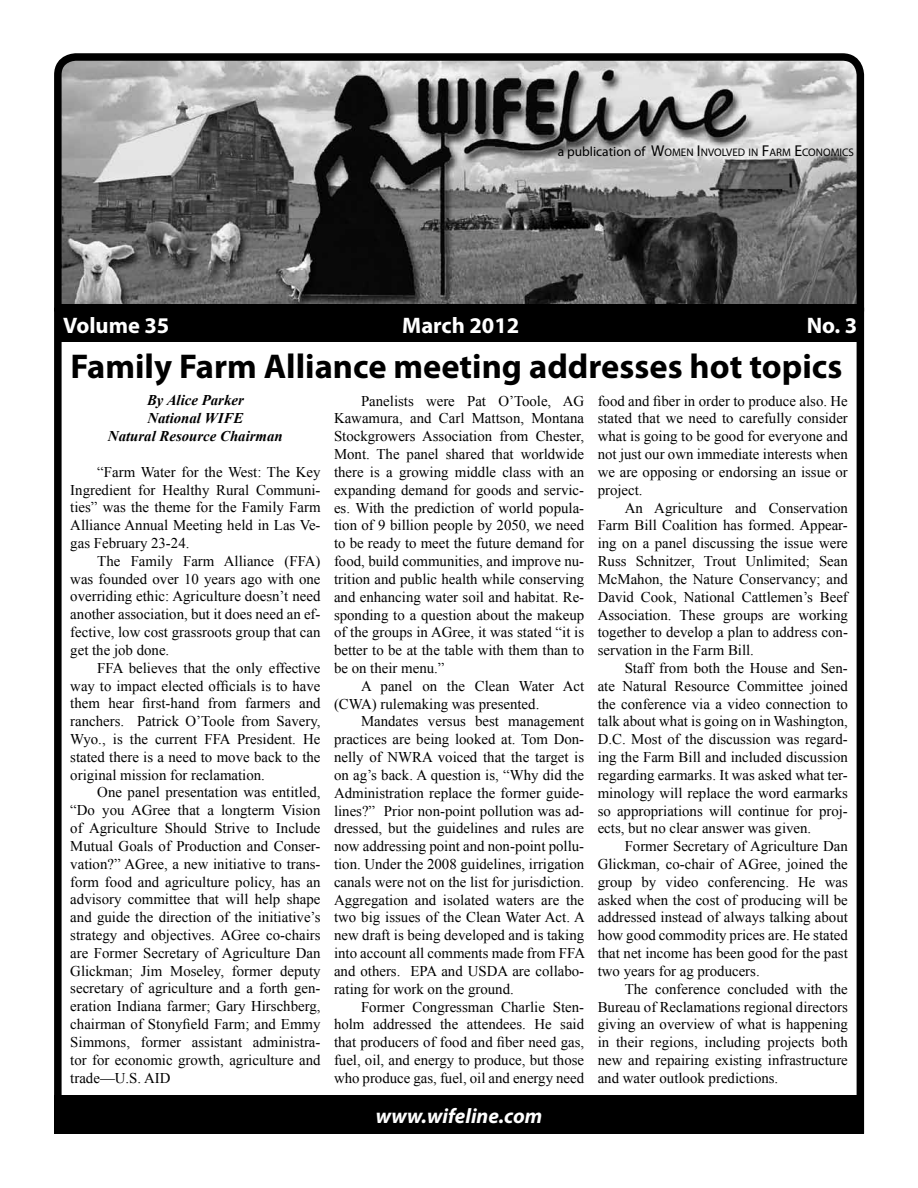
<style>
.page{position:relative;width:918px;height:1188px;background:#fff}
.page>*{position:absolute;margin:0;border:0;box-sizing:border-box;transform-origin:0 0}
.t1{font:700 34.5px "Myriad Pro";color:#000}
.t2{font:700 22.5px "Myriad Pro";color:#fff}
.t3{font:italic 700 21px "Myriad Pro";color:#fff}
.t4{font:14.85px/17.9px "Times New Roman";color:#000;text-align:justify}
.t5{font:italic 700 14.85px/17.9px "Times New Roman";color:#000;text-align:center}
.t6{font:10.95px "Myriad Pro";color:#000}
.s1{font-size:13.5px}
.s2{font-size:15.75px}
</style>
<div class="page">
<svg style="left:54px;top:53px;width:811px;height:262px;background:#727272"></svg>
<div style="left:55px;top:1096px;width:808px;height:37px;background:#000"></div>
<div style="left:54px;top:1095px;width:810px;height:39px;border:2px solid #000"></div>
<div style="left:55px;top:312px;width:808px;height:30px;background:#000"></div>
<div style="left:54px;top:308px;width:810px;height:826px;border:8px solid #000"></div>
<p class="t6" style="left:558px;top:145px;width:298px"><span class="s1">a publication of</span> <span class="s2">W</span>OMEN <span class="s2">I</span>NVOLVED IN <span class="s2">F</span>ARM <span class="s2">E</span>CONOMICS</p>
<h2 class="t2" style="left:63px;top:311px;width:108px">Volume 35</h2>
<h2 class="t2" style="left:402px;top:310px;width:119px">March 2012</h2>
<h2 class="t2" style="left:807px;top:311px;width:52px">No. 3</h2>
<h1 class="t1" style="left:70px;top:344px;width:773px">Family Farm Alliance meeting addresses hot topics</h1>
<p class="t5" style="left:108px;top:391px;width:176px">By Alice Parker<br>National WIFE<br>Natural Resource Chairman</p>
<p class="t4" style="left:70px;top:463px;width:252px;text-indent:27px">“Farm Water for the West: The Key Ingredient for Healthy Rural Communi&shy;ties” was the theme for the Family Farm Alliance Annual Meeting held in Las Ve&shy;gas February 23-24.</p>
<p class="t4" style="left:70px;top:552px;width:252px;text-indent:27px">The Family Farm Alliance (FFA) was founded over 10 years ago with one overriding ethic: Agriculture doesn’t need another association, but it does need an ef&shy;fective, low cost grassroots group that can get the job done.</p>
<p class="t4" style="left:70px;top:659px;width:252px;text-indent:27px">FFA believes that the only effective way to impact elected officials is to have them hear first-hand from farmers and ranchers. Patrick O’Toole from Savery, Wyo., is the current FFA President. He stated there is a need to move back to the original mission for reclamation.</p>
<p class="t4" style="left:70px;top:783px;width:252px;text-indent:27px">One panel presentation was entitled, “Do you AGree that a longterm Vision of Agriculture Should Strive to Include Mutual Goals of Production and Conser&shy;vation?” AGree, a new initiative to trans&shy;form food and agriculture policy, has an advisory committee that will help shape and guide the direction of the initiative’s strategy and objectives. AGree co-chairs are Former Secretary of Agriculture Dan Glickman; Jim Moseley, former deputy secretary of agriculture and a forth gen&shy;eration Indiana farmer; Gary Hirschberg, chairman of Stonyfield Farm; and Emmy Simmons, former assistant administra&shy;tor for economic growth, agriculture and trade—U.S. AID</p>
<p class="t4" style="left:334px;top:392px;width:252px;text-indent:27px">Panelists were Pat O’Toole, AG Kawamura, and Carl Mattson, Montana Stockgrowers Association from Chester, Mont. The panel shared that worldwide there is a growing middle class with an expanding demand for goods and servic&shy;es. With the prediction of world popula&shy;tion of 9 billion people by 2050, we need to be ready to meet the future demand for food, build communities, and improve nu&shy;trition and public health while conserving and enhancing water soil and habitat. Re&shy;sponding to a question about the makeup of the groups in AGree, it was stated “it is better to be at the table with them than to be on their menu.”</p>
<p class="t4" style="left:334px;top:677px;width:252px;text-indent:27px">A panel on the Clean Water Act (CWA) rulemaking was presented.</p>
<p class="t4" style="left:334px;top:712px;width:253px;text-indent:27px">Mandates versus best management practices are being looked at. Tom Don&shy;nelly of NWRA voiced that the target is on ag’s back. A question is, “Why did the Administration replace the former guide&shy;lines?” Prior non-point pollution was ad&shy;dressed, but the guidelines and rules are now addressing point and non-point pollu&shy;tion. Under the 2008 guidelines, irrigation canals were not on the list for jurisdiction.<br>Aggregation and isolated waters are the two big issues of the Clean Water Act. A new draft is being developed and is taking into account all comments made from FFA and others. EPA and USDA are collabo&shy;rating for work on the ground.</p>
<p class="t4" style="left:334px;top:997px;width:252px;text-indent:27px">Former Congressman Charlie Sten&shy;holm addressed the attendees. He said that producers of food and fiber need gas, fuel, oil, and energy to produce, but those who produce gas, fuel, oil and energy need</p>
<h3 class="t3" style="left:376px;top:1102px;width:168px">www.wifeline.com</h3>
<p class="t4" style="left:598px;top:392px;width:252px">food and fiber in order to produce also. He stated that we need to carefully consider what is going to be good for everyone and not just our own immediate interests when we are opposing or endorsing an issue or project.</p>
<p class="t4" style="left:598px;top:498px;width:252px;text-indent:27px">An Agriculture and Conservation Farm Bill Coalition has formed. Appear&shy;ing on a panel discussing the issue were Russ Schnitzer, Trout Unlimited; Sean McMahon, the Nature Conservancy; and David Cook, National Cattlemen’s Beef Association. These groups are working together to develop a plan to address con&shy;servation in the Farm Bill.</p>
<p class="t4" style="left:598px;top:659px;width:252px;text-indent:27px">Staff from both the House and Sen&shy;ate Natural Resource Committee joined the conference via a video connection to talk about what is going on in Washington, D.C. Most of the discussion was regard&shy;ing the Farm Bill and included discussion regarding earmarks. It was asked what ter&shy;minology will replace the word earmarks so appropriations will continue for proj&shy;ects, but no clear answer was given.</p>
<p class="t4" style="left:598px;top:837px;width:252px;text-indent:27px">Former Secretary of Agriculture Dan Glickman, co-chair of AGree, joined the group by video conferencing. He was asked when the cost of producing will be addressed instead of always talking about how good commodity prices are. He stated that net income has been good for the past two years for ag producers.</p>
<p class="t4" style="left:598px;top:980px;width:252px;text-indent:27px">The conference concluded with the Bureau of Reclamations regional directors giving an overview of what is happening in their regions, including projects both new and repairing existing infrastructure and water outlook predictions.</p>
</div>
